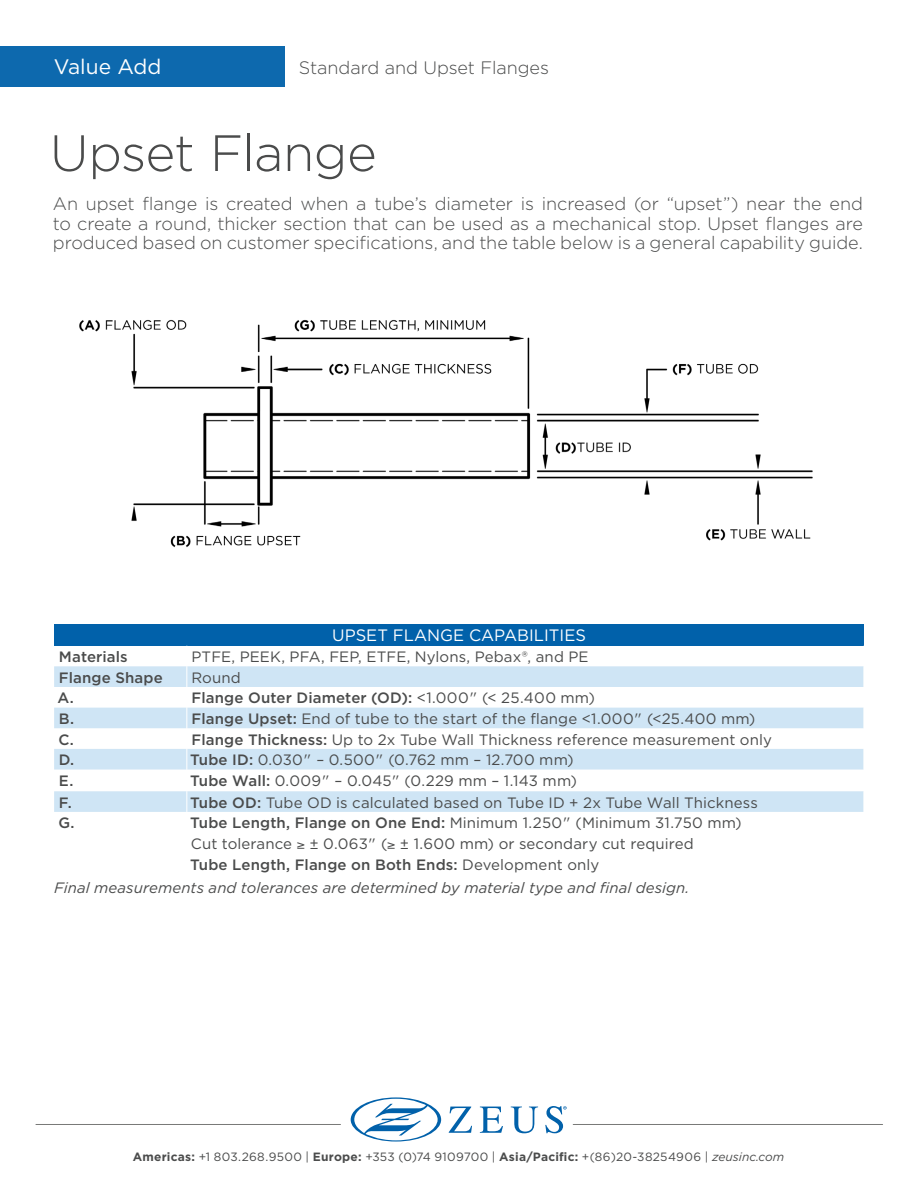
<style>
.page{position:relative;width:918px;height:1188px;background:#fff}
.page>*{position:absolute;margin:0;border:0;box-sizing:border-box;transform-origin:0 0}
.t1{font:300 51px "Gotham";letter-spacing:-.015em;color:#4a4b4b}
.Zeus-Body-Copy{font:21px "Gotham";color:#fff}
.t2{font:300 18px/19.5px "Gotham";letter-spacing:-.005em;color:#4a4b4b;text-align:justify}
.t3{font:16.5px "Gotham";color:#fff}
.t4{font:15px "Gotham";letter-spacing:.005em;color:#4a4b4b}
.t5{font:500 15px "Gotham";letter-spacing:.01em;color:#4a4b4b}
.t6{font:italic 15px "Gotham";letter-spacing:.005em;color:#4a4b4b}
.t7{font:12px "Gotham";letter-spacing:.025em;color:#4a4b4b}
.s1{font-weight:400}
.s2{font-weight:500}
.s3{font-weight:700;color:#4b4c4c}
.s4{font-style:italic}
</style>
<div class="page">
<div style="left:54px;top:624px;width:810px;height:22px;background:#0161aa"></div>
<svg style="left:54px;top:666px;width:810px;height:146px;fill:#cfe5f5"></svg>
<svg style="left:186px;top:666px;width:1px;height:146px"></svg>
<div style="left:0;top:47px;width:284px;height:40px;background:#0d69ae"></div>
<img style="left:79px;top:320px;width:734px;height:228px">
<svg style="left:449px;top:1107px;width:23px;height:26px"></svg>
<svg style="left:480px;top:1107px;width:23px;height:26px"></svg>
<svg style="left:511px;top:1107px;width:27px;height:26px"></svg>
<svg style="left:351px;top:1097px;width:90px;height:45px"></svg>
<svg style="left:545px;top:1106px;width:22px;height:27px"></svg>
<hr style="left:573px;top:1124px;width:310px;height:1px;background:#797a78">
<hr style="left:36px;top:1124px;width:305px;height:1px;background:#797a78">
<p class="Zeus-Body-Copy" style="left:54px;top:53px;width:109px">Value Add</p>
<p class="t2" style="left:299px;top:57px;width:252px">Standard and Upset Flanges</p>
<p class="t1" style="left:50px;top:121px;width:328px">Upset Flange</p>
<p class="t2" style="left:53px;top:193px;width:812px">An upset flange is created when a tube’s diameter is increased (or “upset”) near the end to create a round, thicker section that can be used as a mechanical stop. Upset flanges are produced based on customer specifications, and the table below is a general capability guide.</p>
<p class="t3" style="left:332px;top:625px;width:255px">UPSET FLANGE CAPABILITIES</p>
<p class="t5" style="left:59px;top:647px;width:70px">Materials</p>
<p class="t4" style="left:191px;top:647px;width:399px">PTFE, PEEK, PFA, FEP, ETFE, Nylons, Pebax®, and PE</p>
<p class="t5" style="left:59px;top:668px;width:105px">Flange Shape</p>
<p class="t4" style="left:191px;top:668px;width:51px">Round</p>
<p class="t5" style="left:57px;top:688px;width:18px">A.</p>
<p class="t5" style="left:192px;top:688px;width:405px">Flange Outer Diameter (OD): <span class="s1">&lt;1.000" (&lt; 25.400 mm)</span></p>
<p class="t5" style="left:59px;top:709px;width:17px">B.</p>
<p class="t4" style="left:192px;top:709px;width:565px"><span class="s2">Flange Upset:</span> End of tube to the start of the flange &lt;1.000" (&lt;25.400 mm)</p>
<p class="t5" style="left:58px;top:729px;width:17px">C.</p>
<p class="t4" style="left:192px;top:730px;width:582px"><span class="s2">Flange Thickness:</span> Up to 2x Tube Wall Thickness reference measurement only</p>
<p class="t5" style="left:59px;top:750px;width:17px">D.</p>
<p class="t4" style="left:190px;top:750px;width:385px"><span class="s2">Tube ID:</span> 0.030" – 0.500" (0.762 mm – 12.700 mm)</p>
<p class="t5" style="left:59px;top:771px;width:16px">E.</p>
<p class="t4" style="left:190px;top:771px;width:388px"><span class="s2">Tube Wall:</span> 0.009" – 0.045" (0.229 mm – 1.143 mm)</p>
<p class="t5" style="left:59px;top:793px;width:15px">F.</p>
<p class="t4" style="left:190px;top:793px;width:569px"><span class="s2">Tube OD:</span> Tube OD is calculated based on Tube ID + 2x Tube Wall Thickness</p>
<p class="t5" style="left:58px;top:813px;width:18px">G.</p>
<p class="t4" style="left:190px;top:813px;width:553px"><span class="s2">Tube Length, Flange on One End:</span> Minimum 1.250" (Minimum 31.750 mm)</p>
<p class="t4" style="left:191px;top:834px;width:504px">Cut tolerance ≥ ± 0.063" (≥ ± 1.600 mm) or secondary cut required</p>
<p class="t5" style="left:190px;top:854px;width:411px">Tube Length, Flange on Both Ends: <span class="s1">Development only</span></p>
<p class="t6" style="left:54px;top:878px;width:637px">Final measurements and tolerances are determined by material type and final design.</p>
<p class="t7" style="left:133px;top:1149px;width:653px"><span class="s3">Americas:</span> +1 803.268.9500 | <span class="s3">Europe:</span> +353 (0)74 9109700 | <span class="s3">Asia/Pacific:</span> +(86)20-38254906 | <span class="s4">zeusinc.com</span></p>
</div>
